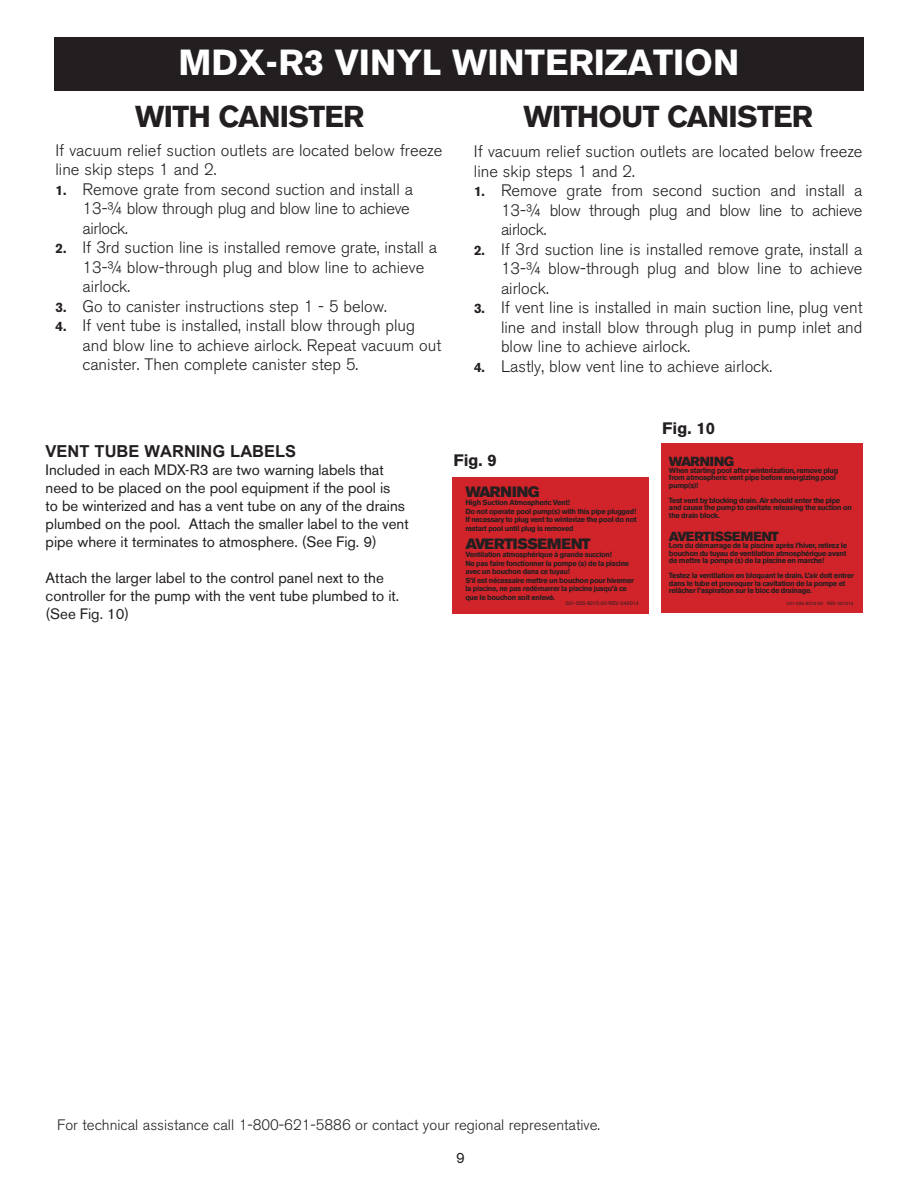
<style>
.page{position:relative;width:918px;height:1188px;background:#fff}
.page>*{position:absolute;margin:0;border:0;box-sizing:border-box;transform-origin:0 0}
.t1{font:700 36px "Akzidenz Grotesk BE";color:#fff}
.t2{font:700 30px "Akzidenz Grotesk BE";letter-spacing:-.025em;color:#231f20}
.t3{font:300 16.5px/19.5px "Akzidenz Grotesk BE";color:#231f20}
.t4{font:300 16.5px/19.5px "Akzidenz Grotesk BE";letter-spacing:-.02em;color:#231f20}
.t5{font:700 16.5px "Arial";color:#231f20}
.t6{font:700 16.5px "Akzidenz Grotesk BE";color:#231f20}
.t7{font:15px/18px "Akzidenz Grotesk BE";color:#231f20}
.t8{font:300 15px "Akzidenz Grotesk BE";color:#231f20}
.t9{font:14.85px "Akzidenz Grotesk BE Super";letter-spacing:-.03em;color:#231f20}
.t10{font:13.05px "Akzidenz Grotesk BE Super";letter-spacing:-.03em;color:#231f20}
.t11{font:700 7.5px/7.5px "Akzidenz Grotesk BE";letter-spacing:-.04em;color:#231f20}
.t12{font:5.25px "Akzidenz Grotesk BE";color:#231f20}
.t13{font:4.65px "Akzidenz Grotesk BE";color:#231f20}
.s1{font-weight:700;font-size:13.5px}
</style>
<div class="page">
<div style="left:54px;top:37px;width:810px;height:54px;background:#231f20"></div>
<div style="left:661px;top:444px;width:202px;height:169px;background:#d1232a"></div>
<div style="left:452px;top:477px;width:197px;height:136px;background:#d1232a"></div>
<h1 class="t1" style="left:179px;top:42px;width:562px">MDX-R3 VINYL WINTERIZATION</h1>
<h2 class="t2" style="left:135px;top:99px;width:231px">WITH CANISTER</h2>
<h2 class="t2" style="left:523px;top:99px;width:291px">WITHOUT CANISTER</h2>
<h3 class="t3" style="left:56px;top:140px;width:388px">If vacuum relief suction outlets are located below freeze line skip steps 1 and 2.</h3>
<h3 class="t4" style="left:82px;top:179px;width:332px;text-indent:-27px"><span class="s1">1.</span> Remove grate from second suction and install a<br>13-¾ blow through plug and blow line to achieve airlock.</h3>
<h3 class="t3" style="left:82px;top:238px;width:356px;text-indent:-27px"><span class="s1">2.</span> If 3rd suction line is installed remove grate, install a<br>13-¾ blow-through plug and blow line to achieve airlock.</h3>
<h3 class="t3" style="left:56px;top:296px;width:333px"><span class="s1">3.</span> Go to canister instructions step 1 - 5 below.</h3>
<h3 class="t3" style="left:82px;top:316px;width:360px;text-indent:-27px"><span class="s1">4.</span> If vent tube is installed, install blow through plug and blow line to achieve airlock. Repeat vacuum out canister. Then complete canister step 5.</h3>
<h3 class="t3" style="left:474px;top:142px;width:390px">If vacuum relief suction outlets are located below freeze line skip steps 1 and 2.</h3>
<h3 class="t3" style="left:501px;top:181px;width:363px;text-align:justify;text-indent:-27px"><span class="s1">1.</span> Remove grate from second suction and install a 13-¾ blow through plug and blow line to achieve airlock.</h3>
<h3 class="t3" style="left:501px;top:240px;width:363px;text-align:justify;text-indent:-27px"><span class="s1">2.</span> If 3rd suction line is installed remove grate, install a 13-¾ blow-through plug and blow line to achieve airlock.</h3>
<h3 class="t3" style="left:501px;top:298px;width:363px;text-align:justify;text-indent:-27px"><span class="s1">3.</span> If vent line is installed in main suction line, plug vent line and install blow through plug in pump inlet and blow line to achieve airlock.</h3>
<h3 class="t3" style="left:474px;top:357px;width:300px"><span class="s1">4.</span> Lastly, blow vent line to achieve airlock.</h3>
<h3 class="t5" style="left:46px;top:440px;width:252px">VENT TUBE WARNING LABELS</h3>
<p class="t7" style="left:46px;top:461px;width:365px">Included in each MDX-R3 are two warning labels that need to be placed on the pool equipment if the pool is<br>to be winterized and has a vent tube on any of the drains plumbed on the pool. Attach the smaller label to the vent pipe where it terminates to atmosphere. (See Fig. 9)</p>
<h3 class="t7" style="left:46px;top:569px;width:355px">Attach the larger label to the control panel next to the controller for the pump with the vent tube plumbed to it. (See Fig. 10)</h3>
<h3 class="t6" style="left:454px;top:451px;width:45px">Fig. 9</h3>
<h3 class="t9" style="left:465px;top:483px;width:76px">WARNING</h3>
<p class="t11" style="left:465px;top:499px;width:173px;line-height:8.6px">High Suction Atmospheric Vent!<br>Do not operate pool pump(s) with this pipe plugged!<br>If necessary to plug vent to winterize the pool do not restart pool until plug is removed</p>
<h3 class="t9" style="left:465px;top:535px;width:127px">AVERTISSEMENT</h3>
<p class="t11" style="left:465px;top:551px;width:170px;line-height:8.6px">Ventilation atmosphérique à grande succion!<br>Ne pas faire fonctionner la pompe (s) de la piscine avec un bouchon dans ce tuyau!<br>S’il est nécessaire mettre un bouchon pour hiverner la piscine, ne pas redémarrer la piscine jusqu’à ce que le bouchon soit enlevé.</p>
<p class="t12" style="left:565px;top:600px;width:75px">001-025-8215-00 REV 043014</p>
<h3 class="t6" style="left:662px;top:419px;width:54px">Fig. 10</h3>
<h3 class="t10" style="left:669px;top:453px;width:67px">WARNING</h3>
<p class="t11" style="left:669px;top:467px;width:171px">When starting pool after winterization, remove plug from atmospheric vent pipe before energizing pool pump(s)!</p>
<p class="t11" style="left:669px;top:497px;width:185px">Test vent by blocking drain. Air should enter the pipe and cause the pump to cavitate releasing the suction on the drain block.</p>
<h3 class="t10" style="left:669px;top:529px;width:111px">AVERTISSEMENT</h3>
<p class="t11" style="left:669px;top:542px;width:180px;text-align:justify">Lors du démarrage de la piscine après l’hiver, retirez le bouchon du tuyau de ventilation atmosphérique avant de mettre la pompe (s) de la piscine en marche!</p>
<p class="t11" style="left:669px;top:572px;width:186px">Testez la ventilation en bloquant le drain. L’air doit entrer dans le tube et provoquer la cavitation de la pompe et relâcher l’aspiration sur le bloc de drainage.</p>
<p class="t13" style="left:787px;top:600px;width:69px">001-025-8216-00 REV 051314</p>
<h3 class="t8" style="left:57px;top:1116px;width:545px">For technical assistance call 1-800-621-5886 or contact your regional representative.</h3>
<h3 class="t7" style="left:456px;top:1149px;width:10px">9</h3>
</div>
